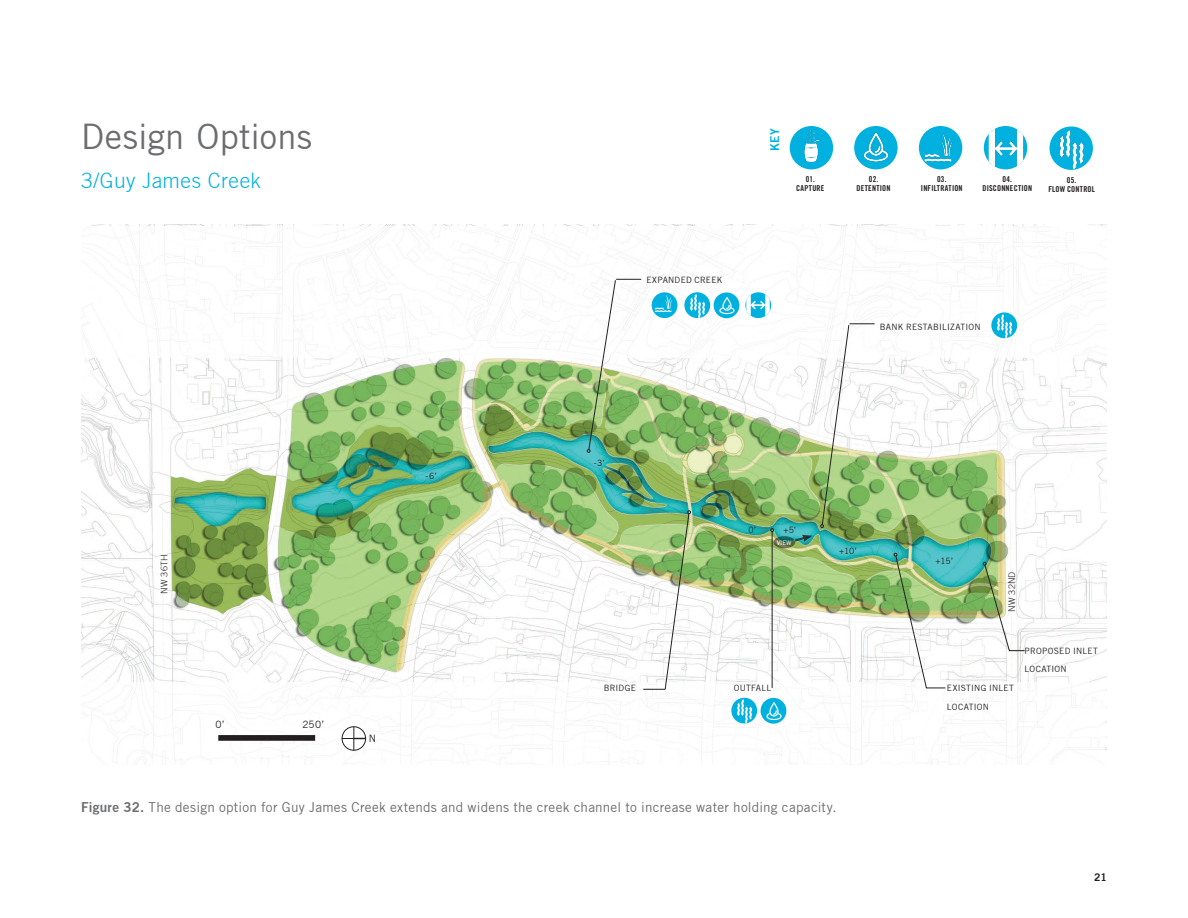
<style>
.page{position:relative;width:1188px;height:918px;background:#fff}
.page>*{position:absolute;margin:0;border:0;box-sizing:border-box;transform-origin:0 0}
.t1{font:34.5px "Trade Gothic";letter-spacing:.005em;color:#6c6d70}
.t2{font:300 21px "Trade Gothic";letter-spacing:.02em;color:#00b1e0}
.t3{font:13.5px "Trade Gothic";letter-spacing:.02em;color:#6c6d70}
.t4{font:12px "Trade Gothic Bold Two";color:#00b1e0}
.t5{font:10.5px "Trade Gothic Bold Two";color:#231f20}
.t6{font:10.05px "Trade Gothic";color:#231f20}
.t7{font:300 9px "Trade Gothic";letter-spacing:.03em;color:#231f20}
.t8{font:8.55px/18.6px "Trade Gothic";letter-spacing:.03em;color:#231f20}
.t9{font:8.1px "Trade Gothic LT Std Bd Cn 20";letter-spacing:.025em;color:#231f20}
.t10{font:6.45px "Trade Gothic Bold Two";color:#fff}
.s1{font-family:"Trade Gothic Bold Two"}
</style>
<div class="page">
<img style="left:81px;top:225px;width:1026px;height:525px">
<img style="left:1049px;top:126px;width:44px;height:44px">
<svg style="left:984px;top:126px;width:43px;height:43px"></svg>
<img style="left:989px;top:128px;width:34px;height:41px">
<div style="left:919px;top:126px;width:43px;height:43px;background:#00b1e0;border-radius:50%"></div>
<img style="left:924px;top:133px;width:29px;height:30px">
<div style="left:790px;top:126px;width:43px;height:43px;background:#00b1e0;border-radius:50%"></div>
<img style="left:797px;top:129px;width:31px;height:33px">
<div style="left:854px;top:126px;width:44px;height:43px;background:#00b1e0;border-radius:50%"></div>
<img style="left:860px;top:131px;width:31px;height:31px">
<div style="left:81px;top:682px;width:1024px;height:83px;background:#fff"></div>
<div style="left:81px;top:226px;width:1026px;height:132px;background:#fff"></div>
<svg style="left:773px;top:536px;width:22px;height:12px"></svg>
<svg style="left:794px;top:535px;width:18px;height:7px"></svg>
<img style="left:894px;top:553px;width:52px;height:136px">
<svg style="left:770px;top:528px;width:4px;height:4px"></svg>
<svg style="left:983px;top:562px;width:42px;height:89px"></svg>
<svg style="left:745px;top:292px;width:26px;height:26px"></svg>
<img style="left:746px;top:293px;width:24px;height:24px">
<div style="left:652px;top:292px;width:25px;height:26px;background:#00b1e0;border-radius:50%"></div>
<img style="left:655px;top:295px;width:17px;height:17px">
<img style="left:684px;top:292px;width:30px;height:27px">
<div style="left:714px;top:292px;width:25px;height:26px;background:#00b1e0;border-radius:50%"></div>
<img style="left:717px;top:296px;width:19px;height:19px">
<svg style="left:587px;top:279px;width:54px;height:174px"></svg>
<svg style="left:820px;top:323px;width:55px;height:205px"></svg>
<img style="left:731px;top:697px;width:30px;height:28px">
<div style="left:761px;top:698px;width:25px;height:26px;background:#00b1e0;border-radius:50%"></div>
<img style="left:764px;top:702px;width:19px;height:18px">
<img style="left:991px;top:312px;width:28px;height:29px">
<svg style="left:643px;top:510px;width:48px;height:180px"></svg>
<div style="left:218px;top:735px;width:97px;height:6px;background:#231f20"></div>
<svg style="left:342px;top:727px;width:24px;height:23px"></svg>
<hr style="left:772px;top:532px;width:1px;height:156px;background:#231f20">
<h1 class="t1" style="left:81px;top:116px;width:232px">Design Options</h1>
<p class="t4" style="left:767px;top:151px;width:24px;rotate:-90deg">KEY</p>
<h2 class="t2" style="left:81px;top:168px;width:182px">3/Guy James Creek</h2>
<p class="t9" style="left:806px;top:175px;width:10px">01.</p>
<p class="t9" style="left:869px;top:175px;width:11px">02.</p>
<p class="t9" style="left:937px;top:175px;width:11px">03.</p>
<p class="t9" style="left:1003px;top:175px;width:11px">04.</p>
<p class="t9" style="left:1067px;top:175px;width:11px">05.</p>
<p class="t9" style="left:796px;top:184px;width:30px">CAPTURE</p>
<p class="t9" style="left:857px;top:184px;width:35px">DETENTION</p>
<p class="t9" style="left:921px;top:184px;width:43px">INFILTRATION</p>
<p class="t9" style="left:983px;top:184px;width:51px">DISCONNECTION</p>
<p class="t9" style="left:1048px;top:184px;width:48px">FLOW CONTROL</p>
<p class="t8" style="left:646px;top:271px;width:78px">EXPANDED CREEK</p>
<p class="t8" style="left:880px;top:317px;width:102px">BANK RESTABILIZATION</p>
<p class="t7" style="left:159px;top:594px;width:41px;rotate:-90deg">NW 36TH</p>
<p class="t8" style="left:426px;top:466px;width:13px">-6’</p>
<p class="t6" style="left:215px;top:718px;width:11px">0’</p>
<p class="t6" style="left:302px;top:718px;width:23px">250’</p>
<p class="t6" style="left:369px;top:732px;width:9px">N</p>
<p class="t8" style="left:594px;top:454px;width:13px">-3’</p>
<p class="t8" style="left:748px;top:520px;width:9px">0’</p>
<p class="t8" style="left:783px;top:520px;width:14px">+5’</p>
<p class="t10" style="left:777px;top:539px;width:16px">VIEW</p>
<p class="t8" style="left:839px;top:541px;width:19px">+10’</p>
<p class="t8" style="left:936px;top:552px;width:19px">+15’</p>
<p class="t7" style="left:1007px;top:612px;width:41px;rotate:-90deg">NW 32ND</p>
<p class="t8" style="left:604px;top:679px;width:34px">BRIDGE</p>
<p class="t8" style="left:734px;top:679px;width:39px">OUTFALL</p>
<p class="t8" style="left:947px;top:679px;width:69px">EXISTING INLET<br>LOCATION</p>
<p class="t8" style="left:1025px;top:641px;width:75px">PROPOSED INLET<br>LOCATION</p>
<p class="t3" style="left:81px;top:799px;width:757px"><span class="s1">Figure 32.</span> The design option for Guy James Creek extends and widens the creek channel to increase water holding capacity.</p>
<p class="t5" style="left:1094px;top:870px;width:14px">21</p>
</div>
